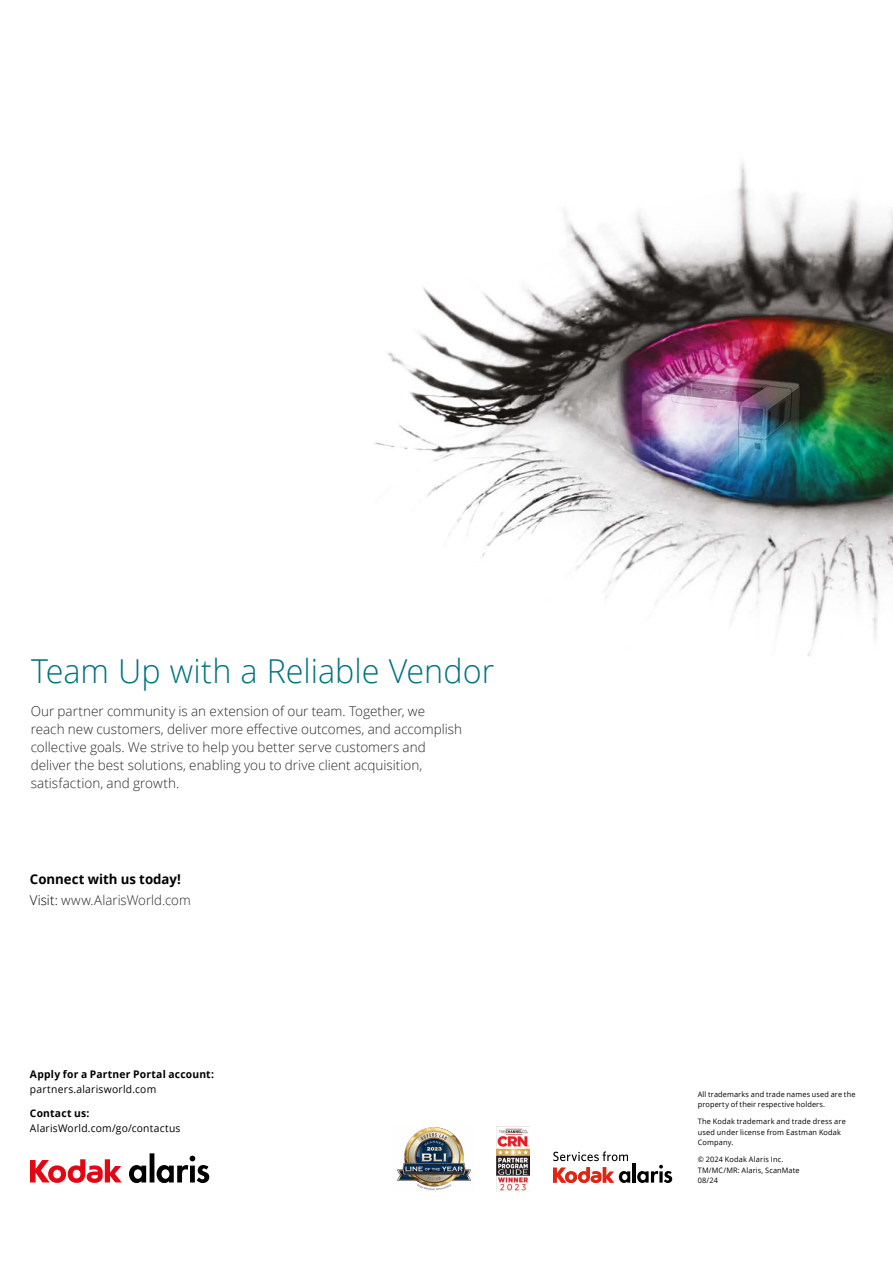
<style>
.page{position:relative;width:893px;height:1263px;background:#fff}
.page>*{position:absolute;margin:0;border:0;box-sizing:border-box;transform-origin:0 0}
.t1{font:300 33px "Open Sans";color:#007480}
.t2{font:300 13.5px/18px "Open Sans";color:#282827}
.t3{font:700 13.5px/21px "Open Sans";color:#000}
.t4{font:10.5px "Open Sans";letter-spacing:.02em;color:#000}
.t5{font:700 10.5px "Open Sans";letter-spacing:.02em;color:#000}
.t6{font:7.5px/10.5px "Open Sans";letter-spacing:.025em;color:#000}
.s1{font-weight:300}
.s2{font-weight:300;color:#282827}
</style>
<div class="page">
<img style="left:374px;top:163px;width:519px;height:493px">
<svg style="left:553px;top:1151px;width:75px;height:10px"></svg>
<svg style="left:553px;top:1167px;width:77px;height:16px"></svg>
<hr style="left:633px;top:1163px;width:3px;height:19px;background:#000">
<svg style="left:637px;top:1165px;width:35px;height:18px"></svg>
<img style="left:397px;top:1127px;width:74px;height:64px">
<svg style="left:30px;top:1159px;width:92px;height:24px"></svg>
<svg style="left:129px;top:1153px;width:80px;height:30px"></svg>
<img style="left:496px;top:1126px;width:33px;height:65px">
<h1 class="t1" style="left:31px;top:648px;width:465px">Team Up with a Reliable Vendor</h1>
<p class="t2" style="left:31px;top:702px;width:433px">Our partner community is an extension of our team. Together, we reach new customers, deliver more effective outcomes, and accomplish collective goals. We strive to help you better serve customers and deliver the best solutions, enabling you to drive client acquisition, satisfaction, and growth.</p>
<p class="t3" style="left:30px;top:868px;width:162px">Connect with us today!<br><span class="s1">Visit:</span> <span class="s2">www.AlarisWorld.com</span></p>
<p class="t5" style="left:30px;top:1066px;width:185px">Apply for a Partner Portal account:</p>
<p class="t4" style="left:30px;top:1082px;width:128px">partners.alarisworld.com</p>
<p class="t5" style="left:30px;top:1105px;width:61px">Contact us:</p>
<p class="t4" style="left:30px;top:1121px;width:152px">AlarisWorld.com/go/contactus</p>
<p class="t6" style="left:698px;top:1088px;width:159px">All trademarks and trade names used are the property of their respective holders.</p>
<p class="t6" style="left:698px;top:1116px;width:150px">The Kodak trademark and trade dress are used under license from Eastman Kodak<br>Company.</p>
<p class="t6" style="left:698px;top:1154px;width:103px">© 2024 Kodak Alaris Inc.<br>TM/MC/MR: Alaris, ScanMate<br>08/24</p>
</div>
